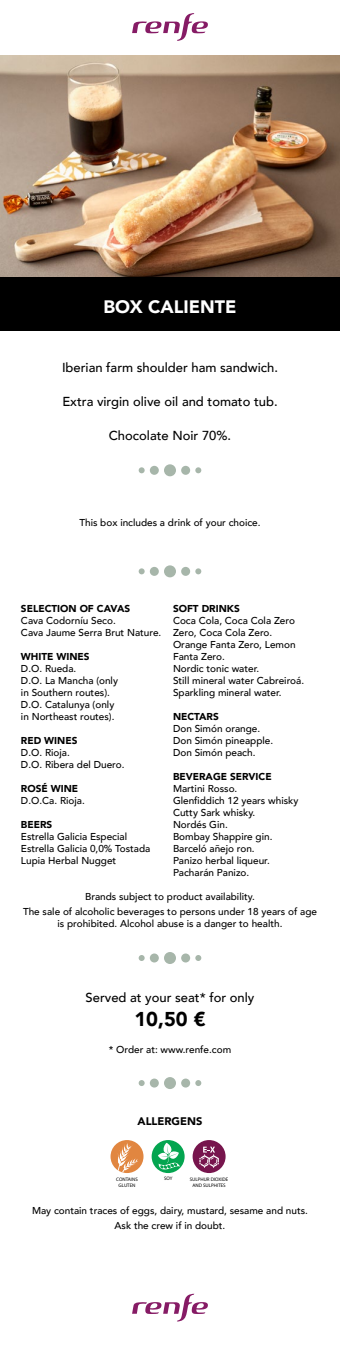
<style>
.page{position:relative;width:340px;height:1354px;background:#fff}
.page>*{position:absolute;margin:0;border:0;box-sizing:border-box;transform-origin:0 0}
.t1{font:900 20px "Avenir";color:#000}
.t2{font:900 18px "Avenir";color:#fff}
.t3{font:500 13px "Avenir";color:#000}
.t4{font:900 11px "Avenir";color:#000}
.t5{font:500 10px/12px "Avenir";color:#000}
.t6{font:900 10px "Avenir";color:#000}
.t7{font:5px/6px "Myriad Pro";color:#000;text-align:center}
</style>
<div class="page">
<img style="left:0;top:56px;width:340px;height:221px">
<div style="left:164px;top:464px;width:12px;height:12px;background:#a7b6aa;border-radius:50%"></div>
<div style="left:150px;top:466px;width:9px;height:9px;background:#a7b6aa;border-radius:50%"></div>
<div style="left:181px;top:466px;width:9px;height:9px;background:#a7b6aa;border-radius:50%"></div>
<svg style="left:139px;top:467px;width:6px;height:6px"></svg>
<svg style="left:195px;top:467px;width:6px;height:6px"></svg>
<div style="left:164px;top:565px;width:12px;height:12px;background:#a7b6aa;border-radius:50%"></div>
<div style="left:150px;top:567px;width:9px;height:9px;background:#a7b6aa;border-radius:50%"></div>
<div style="left:181px;top:567px;width:9px;height:9px;background:#a7b6aa;border-radius:50%"></div>
<svg style="left:139px;top:568px;width:6px;height:6px"></svg>
<svg style="left:195px;top:568px;width:6px;height:6px"></svg>
<div style="left:164px;top:952px;width:12px;height:12px;background:#a7b6aa;border-radius:50%"></div>
<div style="left:150px;top:953px;width:9px;height:9px;background:#a7b6aa;border-radius:50%"></div>
<div style="left:181px;top:953px;width:9px;height:9px;background:#a7b6aa;border-radius:50%"></div>
<svg style="left:139px;top:955px;width:6px;height:6px"></svg>
<svg style="left:195px;top:955px;width:6px;height:6px"></svg>
<div style="left:164px;top:1077px;width:12px;height:12px;background:#a7b6aa;border-radius:50%"></div>
<div style="left:150px;top:1078px;width:9px;height:9px;background:#a7b6aa;border-radius:50%"></div>
<div style="left:181px;top:1078px;width:9px;height:9px;background:#a7b6aa;border-radius:50%"></div>
<svg style="left:139px;top:1080px;width:6px;height:6px"></svg>
<svg style="left:195px;top:1080px;width:6px;height:6px"></svg>
<div style="left:0;top:277px;width:340px;height:53px;background:#000"></div>
<svg style="left:132px;top:13px;width:76px;height:28px"></svg>
<svg style="left:132px;top:1293px;width:76px;height:28px"></svg>
<svg style="left:111px;top:1139px;width:33px;height:33px"></svg>
<svg style="left:116px;top:1141px;width:23px;height:31px"></svg>
<svg style="left:152px;top:1139px;width:33px;height:33px"></svg>
<svg style="left:154px;top:1139px;width:26px;height:30px"></svg>
<div style="left:193px;top:1139px;width:33px;height:33px;background:#77154d;border-radius:50%"></div>
<svg style="left:199px;top:1146px;width:20px;height:21px"></svg>
<h2 class="t2" style="left:103px;top:291px;width:135px">BOX CALIENTE</h2>
<h3 class="t3" style="left:62px;top:356px;width:217px">Iberian farm shoulder ham sandwich.</h3>
<h3 class="t3" style="left:62px;top:390px;width:217px">Extra virgin olive oil and tomato tub.</h3>
<h3 class="t3" style="left:109px;top:424px;width:124px">Chocolate Noir 70%.</h3>
<p class="t5" style="left:79px;top:516px;width:183px">This box includes a drink of your choice.</p>
<p class="t6" style="left:21px;top:600px;width:111px">SELECTION OF CAVAS</p>
<p class="t5" style="left:21px;top:614px;width:142px">Cava Codorníu Seco.<br>Cava Jaume Serra Brut Nature.</p>
<p class="t6" style="left:21px;top:648px;width:70px">WHITE WINES</p>
<p class="t5" style="left:21px;top:662px;width:99px">D.O. Rueda.<br>D.O. La Mancha (only in Southern routes).<br>D.O. Catalunya (only in Northeast routes).</p>
<p class="t6" style="left:21px;top:732px;width:58px">RED WINES</p>
<p class="t5" style="left:21px;top:746px;width:105px">D.O. Rioja.<br>D.O. Ribera del Duero.</p>
<p class="t6" style="left:21px;top:780px;width:59px">ROSÉ WINE</p>
<p class="t5" style="left:21px;top:794px;width:65px">D.O.Ca. Rioja.</p>
<p class="t6" style="left:21px;top:816px;width:33px">BEERS</p>
<p class="t5" style="left:21px;top:830px;width:131px">Estrella Galicia Especial<br>Estrella Galicia 0,0% Tostada<br>Lupia Herbal Nugget</p>
<p class="t6" style="left:173px;top:600px;width:68px">SOFT DRINKS</p>
<p class="t5" style="left:173px;top:614px;width:133px">Coca Cola, Coca Cola Zero<br>Zero, Coca Cola Zero.<br>Orange Fanta Zero, Lemon<br>Fanta Zero.<br>Nordic tonic water.<br>Still mineral water Cabreiroá.<br>Sparkling mineral water.</p>
<p class="t6" style="left:173px;top:708px;width:47px">NECTARS</p>
<p class="t5" style="left:173px;top:722px;width:102px">Don Simón orange.<br>Don Simón pineapple.<br>Don Simón peach.</p>
<p class="t6" style="left:173px;top:768px;width:100px">BEVERAGE SERVICE</p>
<p class="t5" style="left:173px;top:782px;width:127px">Martini Rosso.<br>Glenfiddich 12 years whisky<br>Cutty Sark whisky.<br>Nordés Gin.<br>Bombay Shappire gin.<br>Barceló añejo ron.<br>Panizo herbal liqueur.<br>Pacharán Panizo.</p>
<p class="t5" style="left:23px;top:889px;width:296px;line-height:15px;text-align:center">Brands subject to product availability.<br>The sale of alcoholic beverages to persons under 18 years of age</p>
<p class="t5" style="left:58px;top:917px;width:226px">is prohibited. Alcohol abuse is a danger to health.</p>
<h3 class="t3" style="left:86px;top:985px;width:170px">Served at your seat* for only</h3>
<h1 class="t1" style="left:134px;top:1001px;width:73px">10,50 €</h1>
<p class="t5" style="left:109px;top:1042px;width:124px">* Order at: www.renfe.com</p>
<p class="t4" style="left:138px;top:1111px;width:66px">ALLERGENS</p>
<p class="t7" style="left:116px;top:1176px;width:23px">CONTAINS<br>GLUTEN</p>
<p class="t7" style="left:164px;top:1175px;width:10px">SOY</p>
<p class="t7" style="left:190px;top:1176px;width:40px">SULPHUR DIOXIDE<br>AND SULPHITES</p>
<p class="t5" style="left:32px;top:1201px;width:277px;line-height:15px;text-align:center">May contain traces of eggs, dairy, mustard, sesame and nuts.<br>Ask the crew if in doubt.</p>
</div>
